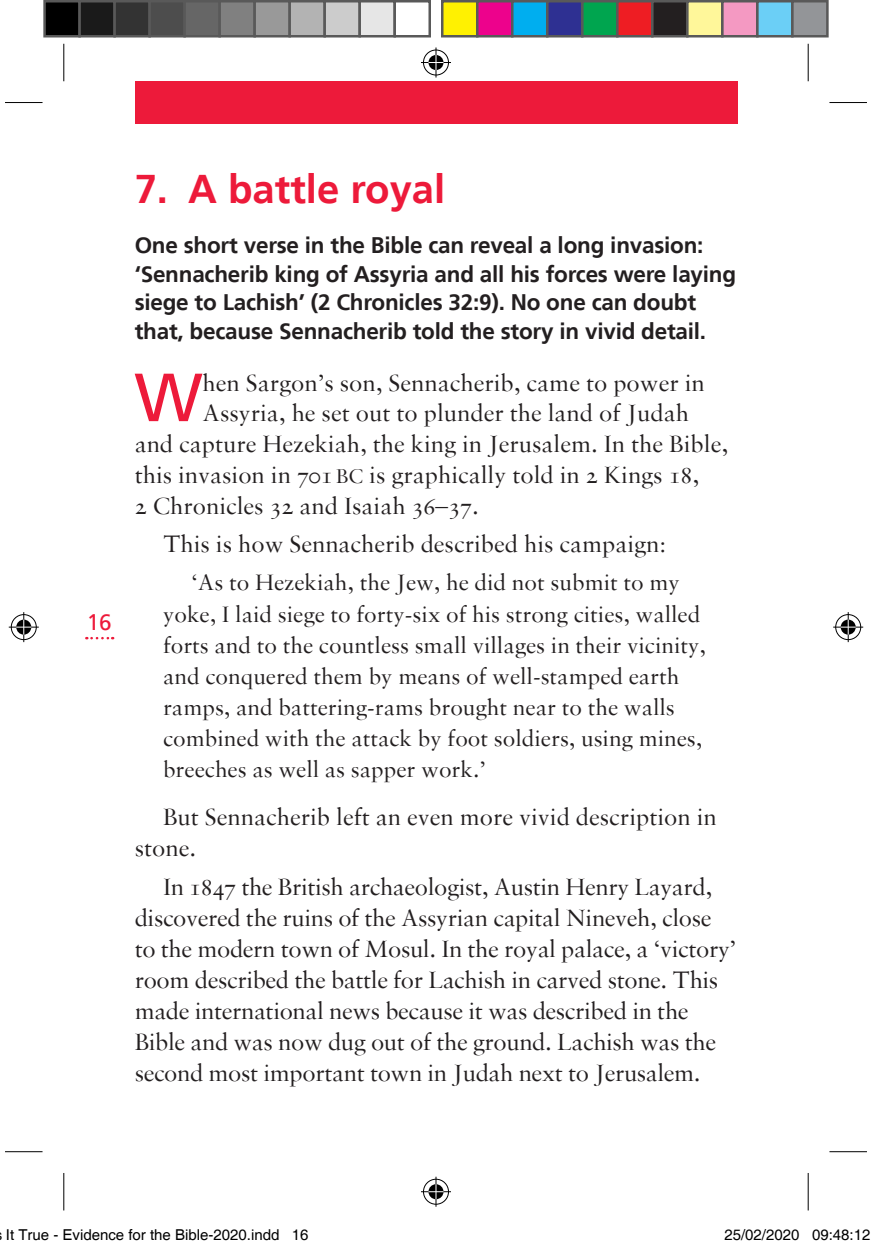
<style>
.page{position:relative;width:872px;height:1248px;background:#fff}
.page>*{position:absolute;margin:0;border:0;box-sizing:border-box;transform-origin:0 0}
.t1{font:68px "Frutiger LT";color:#ed1a3a}
.t2{font:700 40px "Frutiger LT";color:#ed1a3a}
.t3{font:25px/31px "DO Sabon";letter-spacing:-.015em;color:#231f20}
.t4{font:23.75px/31px "DO Sabon";color:#231f20}
.t5{font:700 22.5px/28.5px "Frutiger LT";letter-spacing:-.01em;color:#231f20}
.t6{font:22.5px "Frutiger LT";color:#ed1a3a}
.t7{font:15px "Helvetica";color:#000}
.s1{font-family:"DO Sabon Roman SC850";font-size:21.25px}
</style>
<div class="page">
<div style="left:135px;top:81px;width:602px;height:43px;background:#ed1a3a"></div>
<svg style="left:86px;top:637px;width:27px;height:2px"></svg>
<hr style="left:5px;top:102px;width:38px;height:1px;background:#000">
<hr style="left:829px;top:102px;width:38px;height:1px;background:#000">
<hr style="left:5px;top:1151px;width:38px;height:1px;background:#000">
<hr style="left:829px;top:1151px;width:38px;height:1px;background:#000">
<hr style="left:63px;top:44px;width:1px;height:37px;background:#000">
<hr style="left:63px;top:1173px;width:1px;height:37px;background:#000">
<hr style="left:807px;top:44px;width:1px;height:37px;background:#000">
<hr style="left:807px;top:1173px;width:1px;height:37px;background:#000">
<div style="left:422px;top:48px;width:28px;height:29px;border:3px solid #fff;border-radius:50%"></div>
<hr style="left:421px;top:61px;width:30px;height:3px;background:#fff">
<hr style="left:434px;top:47px;width:3px;height:30px;background:#fff">
<div style="left:427px;top:53px;width:18px;height:19px;border:3px solid #fff;border-radius:50%"></div>
<div style="left:423px;top:50px;width:26px;height:25px;border:1px solid #000;border-radius:50%"></div>
<hr style="left:421px;top:62px;width:30px;height:1px;background:#000">
<hr style="left:435px;top:47px;width:1px;height:30px;background:#000">
<svg style="left:428px;top:55px;width:15px;height:15px"></svg>
<div style="left:422px;top:1177px;width:28px;height:28px;border:3px solid #fff;border-radius:50%"></div>
<hr style="left:421px;top:1190px;width:30px;height:3px;background:#fff">
<hr style="left:434px;top:1176px;width:3px;height:30px;background:#fff">
<div style="left:427px;top:1182px;width:18px;height:18px;border:3px solid #fff;border-radius:50%"></div>
<div style="left:423px;top:1179px;width:26px;height:25px;border:1px solid #000;border-radius:50%"></div>
<hr style="left:421px;top:1191px;width:30px;height:1px;background:#000">
<hr style="left:435px;top:1176px;width:1px;height:30px;background:#000">
<svg style="left:428px;top:1184px;width:15px;height:15px"></svg>
<div style="left:10px;top:613px;width:28px;height:28px;border:3px solid #fff;border-radius:50%"></div>
<hr style="left:9px;top:625px;width:30px;height:3px;background:#fff">
<hr style="left:22px;top:612px;width:3px;height:30px;background:#fff">
<div style="left:15px;top:618px;width:18px;height:18px;border:3px solid #fff;border-radius:50%"></div>
<div style="left:11px;top:614px;width:26px;height:26px;border:1px solid #000;border-radius:50%"></div>
<hr style="left:9px;top:626px;width:30px;height:1px;background:#000">
<hr style="left:23px;top:612px;width:1px;height:30px;background:#000">
<svg style="left:16px;top:619px;width:15px;height:15px"></svg>
<div style="left:834px;top:613px;width:28px;height:28px;border:3px solid #fff;border-radius:50%"></div>
<hr style="left:833px;top:625px;width:30px;height:3px;background:#fff">
<hr style="left:846px;top:612px;width:3px;height:30px;background:#fff">
<div style="left:839px;top:618px;width:18px;height:18px;border:3px solid #fff;border-radius:50%"></div>
<div style="left:835px;top:614px;width:26px;height:26px;border:1px solid #000;border-radius:50%"></div>
<hr style="left:833px;top:626px;width:30px;height:1px;background:#000">
<hr style="left:847px;top:612px;width:1px;height:30px;background:#000">
<svg style="left:840px;top:619px;width:15px;height:15px"></svg>
<div style="left:45px;top:1px;width:35px;height:35px;background:#000"></div>
<div style="left:43px;top:0;width:38px;height:37px;border:2px solid #595959"></div>
<div style="left:80px;top:1px;width:35px;height:35px;background:#1a1a1a"></div>
<div style="left:78px;top:0;width:38px;height:37px;border:2px solid #595959"></div>
<div style="left:115px;top:1px;width:35px;height:35px;background:#333"></div>
<div style="left:113px;top:0;width:38px;height:37px;border:2px solid #595959"></div>
<div style="left:150px;top:1px;width:35px;height:35px;background:#4d4d4d"></div>
<div style="left:148px;top:0;width:38px;height:37px;border:2px solid #595959"></div>
<div style="left:185px;top:1px;width:35px;height:35px;background:#666"></div>
<div style="left:183px;top:0;width:38px;height:37px;border:2px solid #595959"></div>
<div style="left:220px;top:1px;width:35px;height:35px;background:#808080"></div>
<div style="left:218px;top:0;width:38px;height:37px;border:2px solid #595959"></div>
<div style="left:255px;top:1px;width:35px;height:35px;background:#999"></div>
<div style="left:253px;top:0;width:38px;height:37px;border:2px solid #595959"></div>
<div style="left:290px;top:1px;width:35px;height:35px;background:#b3b3b3"></div>
<div style="left:288px;top:0;width:38px;height:37px;border:2px solid #595959"></div>
<div style="left:325px;top:1px;width:35px;height:35px;background:#ccc"></div>
<div style="left:323px;top:0;width:38px;height:37px;border:2px solid #595959"></div>
<div style="left:360px;top:1px;width:35px;height:35px;background:#e6e6e6"></div>
<div style="left:358px;top:0;width:38px;height:37px;border:2px solid #595959"></div>
<div style="left:393px;top:0;width:38px;height:37px;border:2px solid #595959"></div>
<div style="left:442px;top:1px;width:35px;height:35px;background:#fff101"></div>
<div style="left:441px;top:0;width:37px;height:37px;border:2px solid #595959"></div>
<div style="left:477px;top:1px;width:35px;height:35px;background:#ed028c"></div>
<div style="left:476px;top:0;width:37px;height:37px;border:2px solid #595959"></div>
<div style="left:512px;top:1px;width:35px;height:35px;background:#00aeef"></div>
<div style="left:511px;top:0;width:37px;height:37px;border:2px solid #595959"></div>
<div style="left:547px;top:1px;width:35px;height:35px;background:#2e3092"></div>
<div style="left:546px;top:0;width:37px;height:37px;border:2px solid #595959"></div>
<div style="left:582px;top:1px;width:35px;height:35px;background:#00a54f"></div>
<div style="left:581px;top:0;width:37px;height:37px;border:2px solid #595959"></div>
<div style="left:617px;top:1px;width:35px;height:35px;background:#ee1d23"></div>
<div style="left:616px;top:0;width:37px;height:37px;border:2px solid #595959"></div>
<div style="left:652px;top:1px;width:35px;height:35px;background:#231f20"></div>
<div style="left:651px;top:0;width:37px;height:37px;border:2px solid #595959"></div>
<div style="left:687px;top:1px;width:35px;height:35px;background:#fff79a"></div>
<div style="left:686px;top:0;width:37px;height:37px;border:2px solid #595959"></div>
<div style="left:722px;top:1px;width:35px;height:35px;background:#f499c2"></div>
<div style="left:721px;top:0;width:37px;height:37px;border:2px solid #595959"></div>
<div style="left:757px;top:1px;width:35px;height:35px;background:#6bcff6"></div>
<div style="left:756px;top:0;width:37px;height:37px;border:2px solid #595959"></div>
<div style="left:792px;top:1px;width:35px;height:35px;background:#939598"></div>
<div style="left:791px;top:0;width:37px;height:37px;border:2px solid #595959"></div>
<p class="t6" style="left:87px;top:609px;width:27px">16</p>
<h2 class="t2" style="left:135px;top:166px;width:312px">7. A battle royal</h2>
<p class="t5" style="left:135px;top:231px;width:603px">One short verse in the Bible can reveal a long invasion: ‘Sennacherib king of Assyria and all his forces were laying siege to Lachish’ (2 Chronicles 32:9). No one can doubt that, because Sennacherib told the story in vivid detail.</p>
<h1 class="t1" style="left:135px;top:357px;width:69px">W</h1>
<p class="t3" style="left:202px;top:367px;width:504px">hen Sargon’s son, Sennacherib, came to power in</p>
<p class="t3" style="left:202px;top:397px;width:488px">Assyria, he set out to plunder the land of Judah</p>
<p class="t3" style="left:135px;top:428px;width:595px">and capture Hezekiah, the king in Jerusalem. In the Bible,</p>
<p class="t3" style="left:135px;top:459px;width:566px">this invasion in 701 <span class="s1">bc</span> is graphically told in 2 Kings 18,</p>
<p class="t3" style="left:135px;top:490px;width:346px">2 Chronicles 32 and Isaiah 36–37.</p>
<p class="t3" style="left:163px;top:528px;width:505px">This is how Sennacherib described his campaign:</p>
<p class="t4" style="left:163px;top:567px;width:544px;text-indent:28px">‘As to Hezekiah, the Jew, he did not submit to my yoke, I laid siege to forty-six of his strong cities, walled forts and to the countless small villages in their vicinity, and conquered them by means of well-stamped earth ramps, and battering-rams brought near to the walls combined with the attack by foot soldiers, using mines, breeches as well as sapper work.’</p>
<p class="t3" style="left:135px;top:801px;width:583px;text-indent:28px">But Sennacherib left an even more vivid description in stone.</p>
<p class="t3" style="left:135px;top:870px;width:603px;text-indent:28px">In 1847 the British archaeologist, Austin Henry Layard, discovered the ruins of the Assyrian capital Nineveh, close to the modern town of Mosul. In the royal palace, a ‘victory’ room described the battle for Lachish in carved stone. This made international news because it was described in the Bible and was now dug out of the ground. Lachish was the second most important town in Judah next to Jerusalem.</p>
<p class="t7" style="left:6px;top:1226px;width:304px">It True - Evidence for the Bible-2020.indd 16</p>
<p class="t7" style="left:724px;top:1226px;width:147px">25/02/2020 09:48:12</p>
</div>
